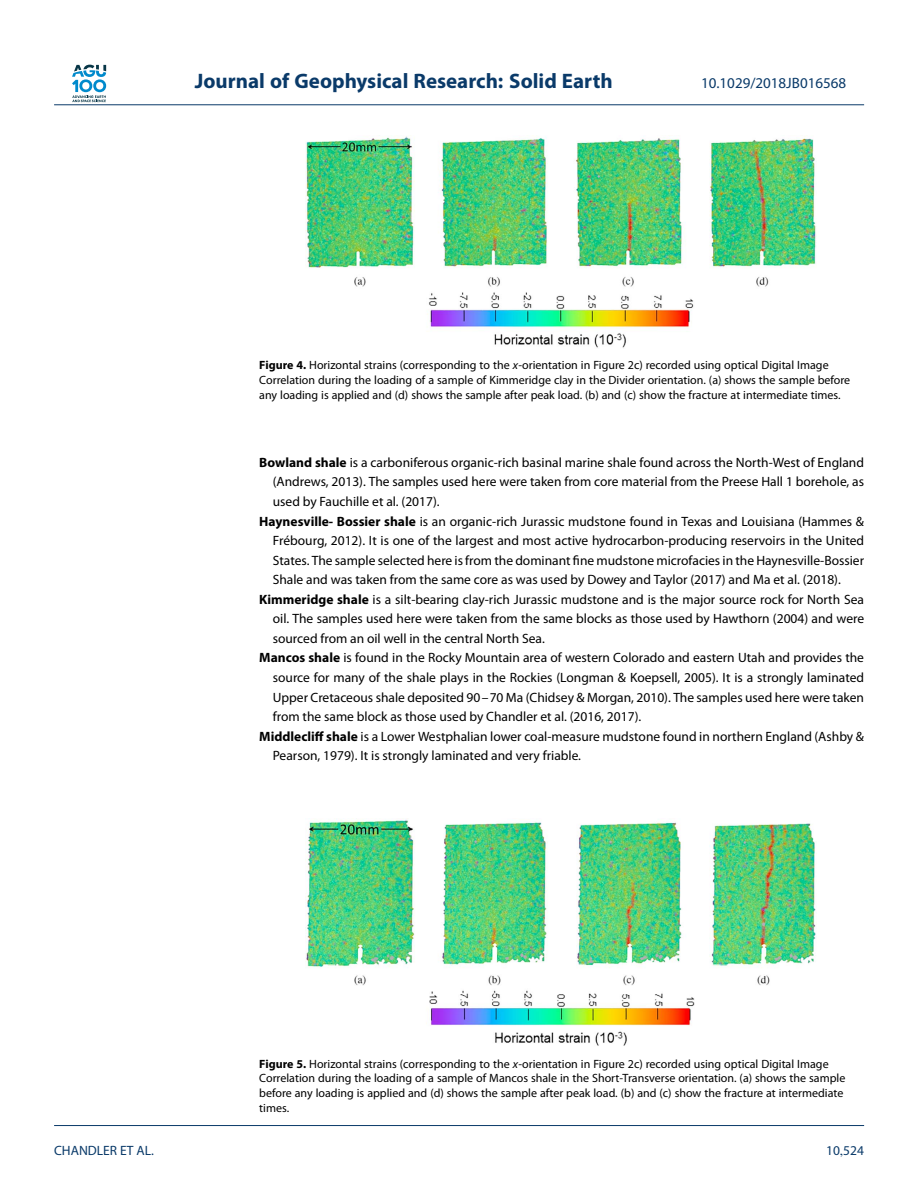
<style>
.page{position:relative;width:918px;height:1188px;background:#fff}
.page>*{position:absolute;margin:0;border:0;box-sizing:border-box;transform-origin:0 0}
.t1{font:700 21px "Myriad Pro";color:#0a3a69}
.t2{font:15px "Myriad Pro";color:#0a3a69}
.t3{font:13.5px "Myriad Pro";color:#000}
.t4{font:13.5px "Myriad Pro";color:#0a3a69}
.t5{font:12px/15px "Myriad Pro";color:#000}
.s1{font-weight:700}
.s2{font-style:italic}
.s3{font-family:"STIX Math";font-style:italic}
</style>
<div class="page">
<svg style="left:72px;top:65px;width:34px;height:37px"></svg>
<hr style="left:54px;top:104px;width:810px;height:1px;background:#0a3a69">
<img style="left:306px;top:136px;width:510px;height:212px">
<img style="left:306px;top:820px;width:510px;height:226px">
<hr style="left:54px;top:1125px;width:810px;height:1px;background:#0a3a69">
<h1 class="t1" style="left:195px;top:73px;width:419px">Journal of Geophysical Research: Solid Earth</h1>
<p class="t2" style="left:701px;top:78px;width:147px">10.1029/2018JB016568</p>
<p class="t5" style="left:259px;top:358px;width:593px"><span class="s1">Figure 4.</span> Horizontal strains (corresponding to the <span class="s2">x</span>-orientation in Figure 2c) recorded using optical Digital Image<br>Correlation during the loading of a sample of Kimmeridge clay in the Divider orientation. (a) shows the sample before any loading is applied and (d) shows the sample after peak load. (b) and (c) show the fracture at intermediate times.</p>
<p class="t3" style="left:259px;top:457px;width:606px"><span class="s1">Bowland shale</span> is a carboniferous organic-rich basinal marine shale found across the North-West of England</p>
<p class="t3" style="left:273px;top:477px;width:593px">(Andrews, 2013). The samples used here were taken from core material from the Preese Hall 1 borehole, as</p>
<p class="t3" style="left:273px;top:496px;width:168px">used by Fauchille et al. (2017).</p>
<p class="t3" style="left:259px;top:516px;width:606px"><span class="s1">Haynesville- Bossier shale</span> is an organic-rich Jurassic mudstone found in Texas and Louisiana (Hammes &amp;</p>
<p class="t3" style="left:273px;top:535px;width:593px">Frébourg, 2012). It is one of the largest and most active hydrocarbon-producing reservoirs in the United</p>
<p class="t3" style="left:273px;top:555px;width:593px">States. The sample selected here is from the dominant fine mudstone microfacies in the Haynesville-Bossier</p>
<p class="t3" style="left:273px;top:575px;width:570px">Shale and was taken from the same core as was used by Dowey and Taylor (2017) and Ma et al. (2018).</p>
<p class="t3" style="left:259px;top:594px;width:606px"><span class="s1">Kimmeridge shale</span> is a silt-bearing clay-rich Jurassic mudstone and is the major source rock for North Sea</p>
<p class="t3" style="left:273px;top:614px;width:593px">oil. The samples used here were taken from the same blocks as those used by Hawthorn (2004) and were</p>
<p class="t3" style="left:273px;top:633px;width:274px">sourced from an oil well in the central North Sea.</p>
<p class="t3" style="left:259px;top:653px;width:606px"><span class="s1">Mancos shale</span> is found in the Rocky Mountain area of western Colorado and eastern Utah and provides the</p>
<p class="t3" style="left:273px;top:672px;width:593px">source for many of the shale plays in the Rockies (Longman &amp; Koepsell, 2005). It is a strongly laminated</p>
<p class="t3" style="left:273px;top:692px;width:593px">Upper Cretaceous shale deposited 90–70 Ma (Chidsey &amp; Morgan, 2010). The samples used here were taken</p>
<p class="t3" style="left:273px;top:711px;width:370px">from the same block as those used by Chandler et al. (2016, 2017).</p>
<p class="t3" style="left:259px;top:731px;width:606px"><span class="s1">Middlecliff shale</span> is a Lower Westphalian lower coal-measure mudstone found in northern England (Ashby &amp;</p>
<p class="t3" style="left:273px;top:750px;width:310px">Pearson, 1979). It is strongly laminated and very friable.</p>
<p class="t5" style="left:259px;top:1057px;width:588px"><span class="s1">Figure 5.</span> Horizontal strains (corresponding to the <span class="s2">x</span>-orientation in Figure 2c) recorded using optical Digital Image Correlation during the loading of a sample of Mancos shale in the Short-Transverse orientation. (a) shows the sample before any loading is applied and (d) shows the sample after peak load. (b) and (c) show the fracture at intermediate times.</p>
<p class="t4" style="left:54px;top:1145px;width:101px">CHANDLER ET AL.</p>
<p class="t4" style="left:826px;top:1145px;width:39px">10<span class="s3">,</span>524</p>
</div>
